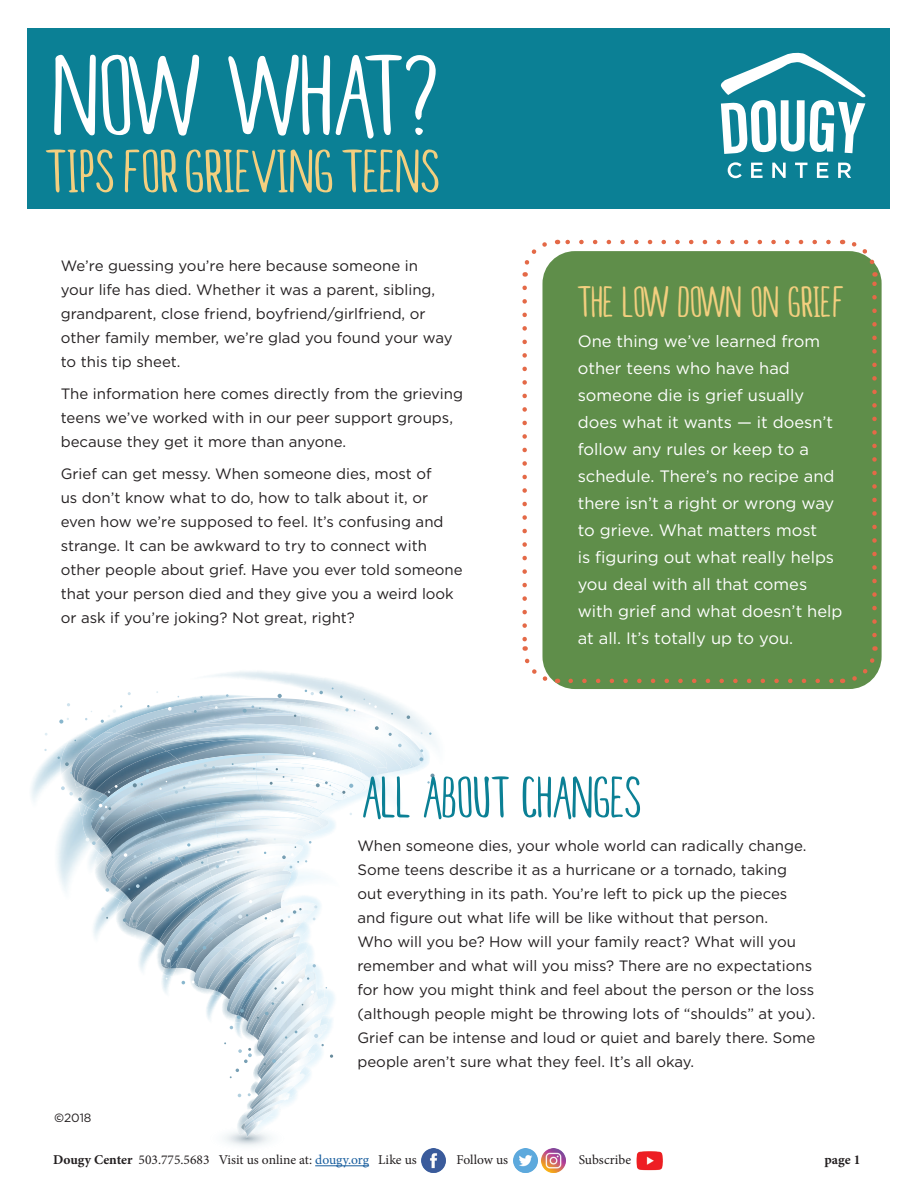
<style>
.page{position:relative;width:918px;height:1188px;background:#fff}
.page>*{position:absolute;margin:0;border:0;box-sizing:border-box;transform-origin:0 0}
.t1{font:109.5px "Malam";color:#fff;scale:1.1 1}
.t2{font:58.5px "Malam";color:#f3cf7f;scale:1.1 1}
.t3{font:56.1px "Malam";color:#0b8095}
.t4{font:42px "Malam";color:#f3cf7f}
.t5{font:16.5px/27px "Gotham";color:#fff}
.t6{font:15px/24px "Gotham";color:#231f20}
.t7{font:13.5px "Minion Pro";color:#231f20}
.t8{font:700 13.5px "Minion Pro";color:#231f20}
.t9{font:12px "Gotham";color:#231f20}
.s1{font-family:"Brandon Text"}
.s2{font-weight:700;color:#fff}
.s3{font-weight:700}
.s4{color:#175d9e}
</style>
<div class="page">
<div style="left:28px;top:28px;width:862px;height:180px;background:#0b8095"></div>
<img style="left:426px;top:734px;width:3px;height:18px">
<img style="left:410px;top:708px;width:16px;height:59px">
<img style="left:410px;top:716px;width:3px;height:49px">
<svg style="left:427px;top:774px;width:8px;height:10px"></svg>
<svg style="left:419px;top:749px;width:4px;height:12px"></svg>
<svg style="left:57px;top:678px;width:353px;height:468px"></svg>
<div style="left:542px;top:251px;width:340px;height:438px;background:#5f8e4a;border-radius:32px"></div>
<svg style="left:571px;top:679px;width:263px;height:4px"></svg>
<svg style="left:565px;top:240px;width:264px;height:4px"></svg>
<svg style="left:522px;top:242px;width:29px;height:35px"></svg>
<svg style="left:522px;top:288px;width:36px;height:396px"></svg>
<svg style="left:852px;top:646px;width:27px;height:38px"></svg>
<svg style="left:842px;top:239px;width:36px;height:396px"></svg>
<svg style="left:728px;top:162px;width:14px;height:16px"></svg>
<svg style="left:751px;top:163px;width:12px;height:15px"></svg>
<svg style="left:772px;top:163px;width:14px;height:15px"></svg>
<svg style="left:795px;top:163px;width:13px;height:15px"></svg>
<svg style="left:817px;top:163px;width:11px;height:15px"></svg>
<svg style="left:838px;top:163px;width:13px;height:15px"></svg>
<svg style="left:721px;top:53px;width:144px;height:101px"></svg>
<hr style="left:315px;top:1165px;width:54px;height:1px;background:#175d9e">
<img style="left:422px;top:1149px;width:23px;height:23px">
<img style="left:514px;top:1149px;width:23px;height:23px">
<img style="left:636px;top:1151px;width:27px;height:20px">
<img style="left:542px;top:1148px;width:24px;height:24px">
<h1 class="t1" style="left:54px;top:54px;width:353px">NOW WHAT?</h1>
<h2 class="t2" style="left:46px;top:149px;width:361px">TIPS FOR GRIEVING TEENS</h2>
<p class="t6" style="left:61px;top:254px;width:393px">We’re guessing you’re here because someone in your life has died. Whether it was a parent, sibling, grandparent, close friend, boyfriend/girlfriend, or other family member, we’re glad you found your way to this tip sheet.</p>
<p class="t6" style="left:61px;top:382px;width:404px">The information here comes directly from the grieving teens we’ve worked with in our peer support groups, because they get it more than anyone.</p>
<p class="t6" style="left:61px;top:462px;width:403px">Grief can get messy. When someone dies, most of<br>us don’t know what to do, how to talk about it, or even how we’re supposed to feel. It’s confusing and strange. It can be awkward to try to connect with other people about grief. Have you ever told someone that your person died and they give you a weird look or ask if you’re joking? Not great, right?</p>
<h3 class="t4" style="left:578px;top:286px;width:269px">THE LOW DOWN ON GRIEF</h3>
<p class="t5" style="left:578px;top:328px;width:266px">One thing we’ve learned from other teens who have had someone die is grief usually does what it wants — it doesn’t follow any rules or keep to a schedule. There’s no recipe and there isn’t a right or wrong way to grieve. What matters most<br>is figuring out what really helps you deal with all that comes with grief and what doesn’t help at all. It’s totally up to you.</p>
<p class="t9" style="left:54px;top:1110px;width:39px"><span class="s1">©</span>2018</p>
<h3 class="t3" style="left:363px;top:776px;width:280px">ALL ABOUT CHANGES</h3>
<p class="t6" style="left:357px;top:834px;width:459px">When someone dies, your whole world can radically change.<br>Some teens describe it as a hurricane or a tornado, taking out everything in its path. You’re left to pick up the pieces and figure out what life will be like without that person.<br>Who will you be? How will your family react? What will you remember and what will you miss? There are no expectations for how you might think and feel about the person or the loss (although people might be throwing lots of “shoulds” at you).<br>Grief can be intense and loud or quiet and barely there. Some people aren’t sure what they feel. It’s all okay.</p>
<p class="t7" style="left:29px;top:1151px;width:389px"><span class="s2">The</span> <span class="s3">Dougy Center</span> 503.775.5683 Visit us online at: <span class="s4">dougy.org</span> Like us</p>
<p class="t7" style="left:457px;top:1151px;width:53px">Follow us</p>
<p class="t7" style="left:579px;top:1151px;width:54px">Subscribe</p>
<p class="t8" style="left:824px;top:1151px;width:38px">page 1</p>
</div>
